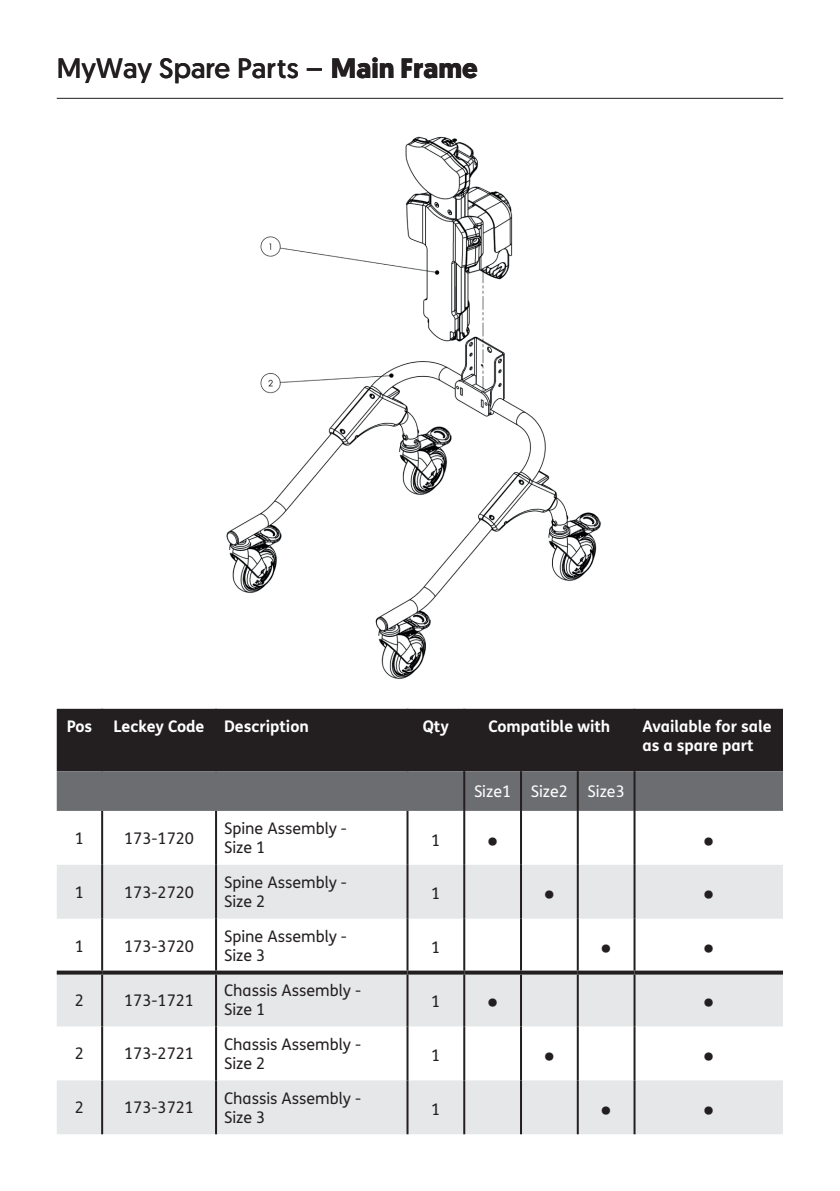
<style>
.page{position:relative;width:840px;height:1191px;background:#fff}
.page>*{position:absolute;margin:0;border:0;box-sizing:border-box;transform-origin:0 0}
.t1{font:28px "Geomanist";color:#231f20}
.t2{font:300 24px "Geomanist";color:#231f20}
.t3{font:16px/19.2px "FS Me";color:#231f20}
.t4{font:700 16px/19.2px "FS Me";color:#fff}
.t5{font:16px "FS Me";color:#fff}
.s1{font-weight:700}
</style>
<div class="page">
<div style="left:57px;top:709px;width:725px;height:62px;background:#231f20"></div>
<div style="left:57px;top:771px;width:725px;height:40px;background:#6c6d70"></div>
<svg style="left:57px;top:864px;width:725px;height:270px;fill:#e6e7e9"></svg>
<hr style="left:101px;top:709px;width:2px;height:62px;background:#231f20">
<hr style="left:215px;top:709px;width:2px;height:62px;background:#231f20">
<hr style="left:406px;top:709px;width:2px;height:62px;background:#231f20">
<hr style="left:463px;top:709px;width:2px;height:62px;background:#231f20">
<hr style="left:633px;top:709px;width:2px;height:62px;background:#231f20">
<hr style="left:463px;top:771px;width:2px;height:40px;background:#231f20">
<hr style="left:519px;top:771px;width:2px;height:40px;background:#231f20">
<hr style="left:576px;top:771px;width:2px;height:40px;background:#231f20">
<hr style="left:633px;top:771px;width:2px;height:40px;background:#231f20">
<hr style="left:101px;top:811px;width:2px;height:53px;background:#231f20">
<hr style="left:215px;top:811px;width:2px;height:53px;background:#231f20">
<hr style="left:406px;top:811px;width:2px;height:53px;background:#231f20">
<hr style="left:463px;top:811px;width:2px;height:53px;background:#231f20">
<hr style="left:519px;top:811px;width:2px;height:53px;background:#231f20">
<hr style="left:576px;top:811px;width:2px;height:53px;background:#231f20">
<hr style="left:633px;top:811px;width:2px;height:53px;background:#231f20">
<hr style="left:101px;top:864px;width:2px;height:54px;background:#231f20">
<hr style="left:215px;top:864px;width:2px;height:54px;background:#231f20">
<hr style="left:406px;top:864px;width:2px;height:54px;background:#231f20">
<hr style="left:463px;top:864px;width:2px;height:54px;background:#231f20">
<hr style="left:519px;top:864px;width:2px;height:54px;background:#231f20">
<hr style="left:576px;top:864px;width:2px;height:54px;background:#231f20">
<hr style="left:633px;top:864px;width:2px;height:54px;background:#231f20">
<hr style="left:101px;top:918px;width:2px;height:52px;background:#231f20">
<hr style="left:215px;top:918px;width:2px;height:52px;background:#231f20">
<hr style="left:406px;top:918px;width:2px;height:52px;background:#231f20">
<hr style="left:463px;top:918px;width:2px;height:52px;background:#231f20">
<hr style="left:519px;top:918px;width:2px;height:52px;background:#231f20">
<hr style="left:576px;top:918px;width:2px;height:52px;background:#231f20">
<hr style="left:633px;top:918px;width:2px;height:52px;background:#231f20">
<hr style="left:101px;top:974px;width:2px;height:52px;background:#231f20">
<hr style="left:215px;top:974px;width:2px;height:52px;background:#231f20">
<hr style="left:406px;top:974px;width:2px;height:52px;background:#231f20">
<hr style="left:463px;top:974px;width:2px;height:52px;background:#231f20">
<hr style="left:519px;top:974px;width:2px;height:52px;background:#231f20">
<hr style="left:576px;top:974px;width:2px;height:52px;background:#231f20">
<hr style="left:633px;top:974px;width:2px;height:52px;background:#231f20">
<hr style="left:101px;top:1026px;width:2px;height:54px;background:#231f20">
<hr style="left:215px;top:1026px;width:2px;height:54px;background:#231f20">
<hr style="left:406px;top:1026px;width:2px;height:54px;background:#231f20">
<hr style="left:463px;top:1026px;width:2px;height:54px;background:#231f20">
<hr style="left:519px;top:1026px;width:2px;height:54px;background:#231f20">
<hr style="left:576px;top:1026px;width:2px;height:54px;background:#231f20">
<hr style="left:633px;top:1026px;width:2px;height:54px;background:#231f20">
<hr style="left:101px;top:1080px;width:2px;height:54px;background:#231f20">
<hr style="left:215px;top:1080px;width:2px;height:54px;background:#231f20">
<hr style="left:406px;top:1080px;width:2px;height:54px;background:#231f20">
<hr style="left:463px;top:1080px;width:2px;height:54px;background:#231f20">
<hr style="left:519px;top:1080px;width:2px;height:54px;background:#231f20">
<hr style="left:576px;top:1080px;width:2px;height:54px;background:#231f20">
<hr style="left:633px;top:1080px;width:2px;height:54px;background:#231f20">
<svg style="left:57px;top:970px;width:45px;height:4px"></svg>
<svg style="left:102px;top:970px;width:114px;height:4px"></svg>
<svg style="left:216px;top:970px;width:191px;height:4px"></svg>
<svg style="left:407px;top:970px;width:57px;height:4px"></svg>
<svg style="left:464px;top:970px;width:56px;height:4px"></svg>
<svg style="left:520px;top:970px;width:57px;height:4px"></svg>
<svg style="left:577px;top:970px;width:57px;height:4px"></svg>
<svg style="left:634px;top:970px;width:148px;height:4px"></svg>
<hr style="left:57px;top:98px;width:725px;height:1px;background:#231f20">
<img style="left:226px;top:136px;width:375px;height:543px">
<h1 class="t1" style="left:57px;top:50px;width:422px">MyWay Spare Parts – <span class="s1">Main Frame</span></h1>
<p class="t4" style="left:67px;top:716px;width:27px">Pos</p>
<p class="t4" style="left:114px;top:716px;width:197px">Leckey Code Description</p>
<p class="t4" style="left:422px;top:716px;width:28px">Qty</p>
<p class="t4" style="left:488px;top:716px;width:123px">Compatible with</p>
<p class="t4" style="left:642px;top:716px;width:131px">Available for sale as a spare part</p>
<p class="t5" style="left:473px;top:780px;width:152px">Size1 Size2 Size3</p>
<p class="t3" style="left:75px;top:828px;width:11px">1</p>
<p class="t3" style="left:124px;top:828px;width:71px">173-1720</p>
<p class="t3" style="left:224px;top:818px;width:124px">Spine Assembly -<br>Size 1</p>
<p class="t3" style="left:431px;top:830px;width:11px">1</p>
<h2 class="t2" style="left:487px;top:824px;width:11px">•</h2>
<h2 class="t2" style="left:703px;top:824px;width:11px">•</h2>
<p class="t3" style="left:75px;top:882px;width:11px">1</p>
<p class="t3" style="left:124px;top:882px;width:71px">173-2720</p>
<p class="t3" style="left:224px;top:872px;width:124px">Spine Assembly -<br>Size 2</p>
<p class="t3" style="left:431px;top:884px;width:11px">1</p>
<h2 class="t2" style="left:544px;top:878px;width:11px">•</h2>
<h2 class="t2" style="left:703px;top:878px;width:11px">•</h2>
<p class="t3" style="left:75px;top:936px;width:11px">1</p>
<p class="t3" style="left:124px;top:936px;width:71px">173-3720</p>
<p class="t3" style="left:224px;top:926px;width:124px">Spine Assembly -<br>Size 3</p>
<p class="t3" style="left:431px;top:937px;width:11px">1</p>
<h2 class="t2" style="left:601px;top:932px;width:11px">•</h2>
<h2 class="t2" style="left:703px;top:932px;width:11px">•</h2>
<p class="t3" style="left:75px;top:990px;width:11px">2</p>
<p class="t3" style="left:124px;top:990px;width:71px">173-1721</p>
<p class="t3" style="left:224px;top:980px;width:138px">Chassis Assembly -<br>Size 1</p>
<p class="t3" style="left:431px;top:991px;width:11px">1</p>
<h2 class="t2" style="left:487px;top:986px;width:11px">•</h2>
<h2 class="t2" style="left:703px;top:986px;width:11px">•</h2>
<p class="t3" style="left:75px;top:1044px;width:11px">2</p>
<p class="t3" style="left:124px;top:1044px;width:71px">173-2721</p>
<p class="t3" style="left:224px;top:1034px;width:138px">Chassis Assembly -<br>Size 2</p>
<p class="t3" style="left:431px;top:1045px;width:11px">1</p>
<h2 class="t2" style="left:544px;top:1040px;width:11px">•</h2>
<h2 class="t2" style="left:703px;top:1040px;width:11px">•</h2>
<p class="t3" style="left:75px;top:1097px;width:11px">2</p>
<p class="t3" style="left:124px;top:1097px;width:71px">173-3721</p>
<p class="t3" style="left:224px;top:1088px;width:138px">Chassis Assembly -<br>Size 3</p>
<p class="t3" style="left:431px;top:1099px;width:11px">1</p>
<h2 class="t2" style="left:601px;top:1094px;width:11px">•</h2>
<h2 class="t2" style="left:703px;top:1094px;width:11px">•</h2>
</div>
